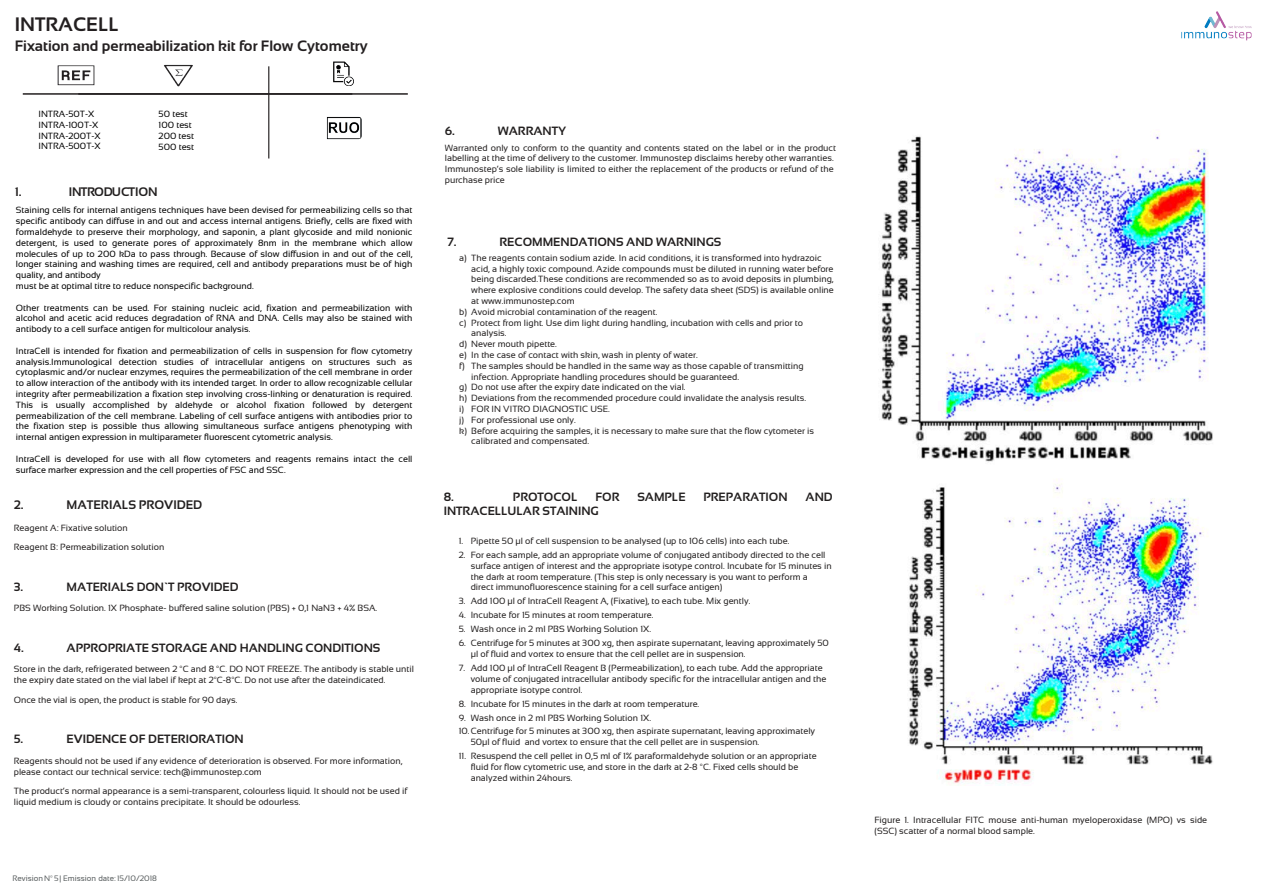
<style>
.page{position:relative;width:1263px;height:893px;background:#fff}
.page>*{position:absolute;margin:0;border:0;box-sizing:border-box;transform-origin:0 0}
.t1{font:700 19.5px "Sansation";color:#231f20}
.t2{font:700 15px "Sansation";color:#231f20}
.t3{font:700 12.3px "Sansation";color:#221f1f}
.t4{font:700 12px "Sansation";color:#221f1f}
.t5{font:9px/10.8px "Sansation";color:#221f1f}
.t6{font:9px/10.8px "Sansation";color:#000}
.t7{font:7.8px "Sansation";color:#585d5e}
</style>
<div class="page">
<img style="left:57px;top:65px;width:38px;height:20px">
<img style="left:164px;top:64px;width:29px;height:23px">
<img style="left:333px;top:61px;width:21px;height:25px">
<img style="left:327px;top:117px;width:35px;height:22px">
<hr style="left:78px;top:93px;width:330px;height:2px;background:#231f20">
<hr style="left:269px;top:66px;width:1px;height:92px;background:#231f20">
<img style="left:1181px;top:11px;width:71px;height:30px">
<hr style="left:23px;top:93px;width:329px;height:2px;background:#231f20">
<img style="left:881px;top:131px;width:332px;height:654px">
<h1 class="t1" style="left:15px;top:13px;width:105px">INTRACELL</h1>
<h2 class="t2" style="left:15px;top:37px;width:354px">Fixation and permeabilization kit for Flow Cytometry</h2>
<p class="t6" style="left:38px;top:108px;width:64px">INTRA-50T-X<br>INTRA-100T-X<br>INTRA-200T-X<br>INTRA-500T-X</p>
<p class="t6" style="left:159px;top:109px;width:37px">50 test<br>100 test<br>200 test<br>500 test</p>
<h3 class="t3" style="left:15px;top:184px;width:8px">1.</h3>
<h3 class="t3" style="left:69px;top:184px;width:91px">INTRODUCTION</h3>
<p class="t6" style="left:16px;top:205px;width:398px">Staining cells for internal antigens techniques have been devised for permeabilizing cells so that specific antibody can diffuse in and out and access internal antigens. Briefly, cells are fixed with formaldehyde to preserve their morphology, and saponin, a plant glycoside and mild nonionic detergent, is used to generate pores of approximately 8nm in the membrane which allow molecules of up to 200 kDa to pass through. Because of slow diffusion in and out of the cell, longer staining and washing times are required, cell and antibody preparations must be of high quality, and antibody<br>must be at optimal titre to reduce nonspecific background.</p>
<p class="t6" style="left:16px;top:302px;width:398px;text-align:justify">Other treatments can be used. For staining nucleic acid, fixation and permeabilization with alcohol and acetic acid reduces degradation of RNA and DNA. Cells may also be stained with antibody to a cell surface antigen for multicolour analysis.</p>
<p class="t6" style="left:16px;top:345px;width:398px;text-align:justify">IntraCell is intended for fixation and permeabilization of cells in suspension for flow cytometry analysis.Immunological detection studies of intracellular antigens on structures such as cytoplasmic and/or nuclear enzymes, requires the permeabilization of the cell membrane in order to allow interaction of the antibody with its intended target. In order to allow recognizable cellular integrity after permeabilization a fixation step involving cross-linking or denaturation is required.<br>This is usually accomplished by aldehyde or alcohol fixation followed by detergent permeabilization of the cell membrane. Labeling of cell surface antigens with antibodies prior to the fixation step is possible thus allowing simultaneous surface antigens phenotyping with internal antigen expression in multiparameter fluorescent cytometric analysis.</p>
<p class="t6" style="left:16px;top:453px;width:398px">IntraCell is developed for use with all flow cytometers and reagents remains intact the cell surface marker expression and the cell properties of FSC and SSC.</p>
<h3 class="t3" style="left:14px;top:498px;width:11px">2.</h3>
<h3 class="t3" style="left:67px;top:498px;width:137px">MATERIALS PROVIDED</h3>
<p class="t5" style="left:14px;top:518px;width:152px;line-height:19px">Reagent A: Fixative solution<br>Reagent B: Permeabilization solution</p>
<h3 class="t4" style="left:14px;top:580px;width:11px">3.</h3>
<h3 class="t4" style="left:67px;top:580px;width:173px">MATERIALS DON`T PROVIDED</h3>
<p class="t5" style="left:14px;top:603px;width:365px">PBS Working Solution. 1X Phosphate- buffered saline solution (PBS) + 0,1 NaN3 + 4% BSA.</p>
<h3 class="t4" style="left:14px;top:641px;width:11px">4.</h3>
<h3 class="t4" style="left:67px;top:641px;width:315px">APPROPRIATE STORAGE AND HANDLING CONDITIONS</h3>
<p class="t5" style="left:14px;top:663px;width:402px;line-height:11.2px">Store in the dark, refrigerated between 2 ºC and 8 ºC. DO NOT FREEZE. The antibody is stable until the expiry date stated on the vial label if kept at 2ºC-8ºC. Do not use after the dateindicated.</p>
<p class="t5" style="left:14px;top:694px;width:225px">Once the vial is open, the product is stable for 90 days.</p>
<h3 class="t4" style="left:14px;top:732px;width:11px">5.</h3>
<h3 class="t4" style="left:67px;top:732px;width:179px">EVIDENCE OF DETERIORATION</h3>
<p class="t5" style="left:14px;top:755px;width:390px;line-height:11.2px">Reagents should not be used if any evidence of deterioration is observed. For more information, please contact our technical service: tech@immunostep.com</p>
<p class="t5" style="left:14px;top:785px;width:395px;line-height:11.2px">The product’s normal appearance is a semi-transparent, colourless liquid. It should not be used if liquid medium is cloudy or contains precipitate. It should be odourless.</p>
<p class="t7" style="left:13px;top:873px;width:146px">Revision Nº 5| Emission date: 15/10/2018</p>
<h3 class="t4" style="left:445px;top:125px;width:12px">6.</h3>
<h3 class="t4" style="left:498px;top:125px;width:70px">WARRANTY</h3>
<p class="t5" style="left:445px;top:142px;width:393px">Warranted only to conform to the quantity and contents stated on the label or in the product labelling at the time of delivery to the customer. Immunostep disclaims hereby other warranties.<br>Immunostep’s sole liability is limited to either the replacement of the products or refund of the purchase price</p>
<h3 class="t4" style="left:447px;top:235px;width:11px">7.</h3>
<h3 class="t4" style="left:499px;top:235px;width:223px">RECOMMENDATIONS AND WARNINGS</h3>
<p class="t5" style="left:459px;top:252px;width:364px">a) The reagents contain sodium azide. In acid conditions, it is transformed into hydrazoic</p>
<p class="t5" style="left:471px;top:263px;width:364px">acid, a highly toxic compound. Azide compounds must be diluted in running water before</p>
<p class="t5" style="left:471px;top:274px;width:364px">being discarded.These conditions are recommended so as to avoid deposits in plumbing,</p>
<p class="t5" style="left:471px;top:285px;width:364px">where explosive conditions could develop. The safety data sheet (SDS) is available online</p>
<p class="t5" style="left:471px;top:295px;width:105px">at www.immunostep.com</p>
<p class="t5" style="left:459px;top:306px;width:200px">b) Avoid microbial contamination of the reagent.</p>
<p class="t5" style="left:459px;top:317px;width:345px">c) Protect from light. Use dim light during handling, incubation with cells and prior to</p>
<p class="t5" style="left:471px;top:328px;width:37px">analysis.</p>
<p class="t5" style="left:459px;top:339px;width:99px">d) Never mouth pipette.</p>
<p class="t5" style="left:459px;top:349px;width:240px">e) In the case of contact with skin, wash in plenty of water.</p>
<p class="t5" style="left:459px;top:360px;width:346px">f) The samples should be handled in the same way as those capable of transmitting</p>
<p class="t5" style="left:471px;top:371px;width:269px">infection. Appropriate handling procedures should be guaranteed.</p>
<p class="t5" style="left:459px;top:382px;width:228px">g) Do not use after the expiry date indicated on the vial.</p>
<p class="t5" style="left:459px;top:393px;width:348px">h) Deviations from the recommended procedure could invalidate the analysis results.</p>
<p class="t5" style="left:459px;top:403px;width:152px">i) FOR IN VITRO DIAGNOSTIC USE.</p>
<p class="t5" style="left:459px;top:414px;width:118px">j) For professional use only.</p>
<p class="t5" style="left:459px;top:425px;width:356px">k) Before acquiring the samples, it is necessary to make sure that the flow cytometer is</p>
<p class="t5" style="left:471px;top:436px;width:119px">calibrated and compensated.</p>
<h3 class="t4" style="left:444px;top:490px;width:12px">8.</h3>
<h3 class="t4" style="left:513px;top:490px;width:66px">PROTOCOL</h3>
<h3 class="t4" style="left:595px;top:490px;width:26px">FOR</h3>
<h3 class="t4" style="left:637px;top:490px;width:50px">SAMPLE</h3>
<h3 class="t4" style="left:703px;top:490px;width:86px">PREPARATION</h3>
<h3 class="t4" style="left:805px;top:490px;width:29px">AND</h3>
<h3 class="t4" style="left:444px;top:504px;width:157px">INTRACELLULAR STAINING</h3>
<p class="t5" style="left:459px;top:536px;width:332px">1. Pipette 50 µl of cell suspension to be analysed (up to 106 cells) into each tube.</p>
<p class="t5" style="left:471px;top:550px;width:362px;text-indent:-12px">2. For each sample, add an appropriate volume of conjugated antibody directed to the cell surface antigen of interest and the appropriate isotype control. Incubate for 15 minutes in the dark at room temperature. (This step is only necessary is you want to perform a direct immunofluorescence staining for a cell surface antigen)</p>
<p class="t5" style="left:459px;top:596px;width:293px">3. Add 100 µl of IntraCell Reagent A, (Fixative), to each tube. Mix gently.</p>
<p class="t5" style="left:459px;top:610px;width:196px">4. Incubate for 15 minutes at room temperature.</p>
<p class="t5" style="left:459px;top:624px;width:194px">5. Wash once in 2 ml PBS Working Solution 1X.</p>
<p class="t5" style="left:471px;top:638px;width:360px;text-indent:-12px">6. Centrifuge for 5 minutes at 300 xg, then aspirate supernatant, leaving approximately 50 µl of fluid and vortex to ensure that the cell pellet are in suspension.</p>
<p class="t5" style="left:471px;top:662px;width:357px;text-indent:-12px">7. Add 100 µl of IntraCell Reagent B (Permeabilization), to each tube. Add the appropriate volume of conjugated intracellular antibody specific for the intracellular antigen and the appropriate isotype control.</p>
<p class="t5" style="left:459px;top:698px;width:242px">8. Incubate for 15 minutes in the dark at room temperature.</p>
<p class="t5" style="left:459px;top:710px;width:358px;line-height:14px">9. Wash once in 2 ml PBS Working Solution 1X.<br>10.Centrifuge for 5 minutes at 300 xg, then aspirate supernatant, leaving approximately</p>
<p class="t5" style="left:471px;top:737px;width:290px">50µl of fluid and vortex to ensure that the cell pellet are in suspension.</p>
<p class="t5" style="left:471px;top:751px;width:348px;text-indent:-12px">11. Resuspend the cell pellet in 0,5 ml of 1% paraformaldehyde solution or an appropriate fluid for flow cytometric use, and store in the dark at 2-8 ºC. Fixed cells should be analyzed within 24hours.</p>
<p class="t5" style="left:874px;top:815px;width:334px">Figure 1. Intracellular FITC mouse anti-human myeloperoxidase (MPO) vs side (SSC) scatter of a normal blood sample.</p>
</div>
